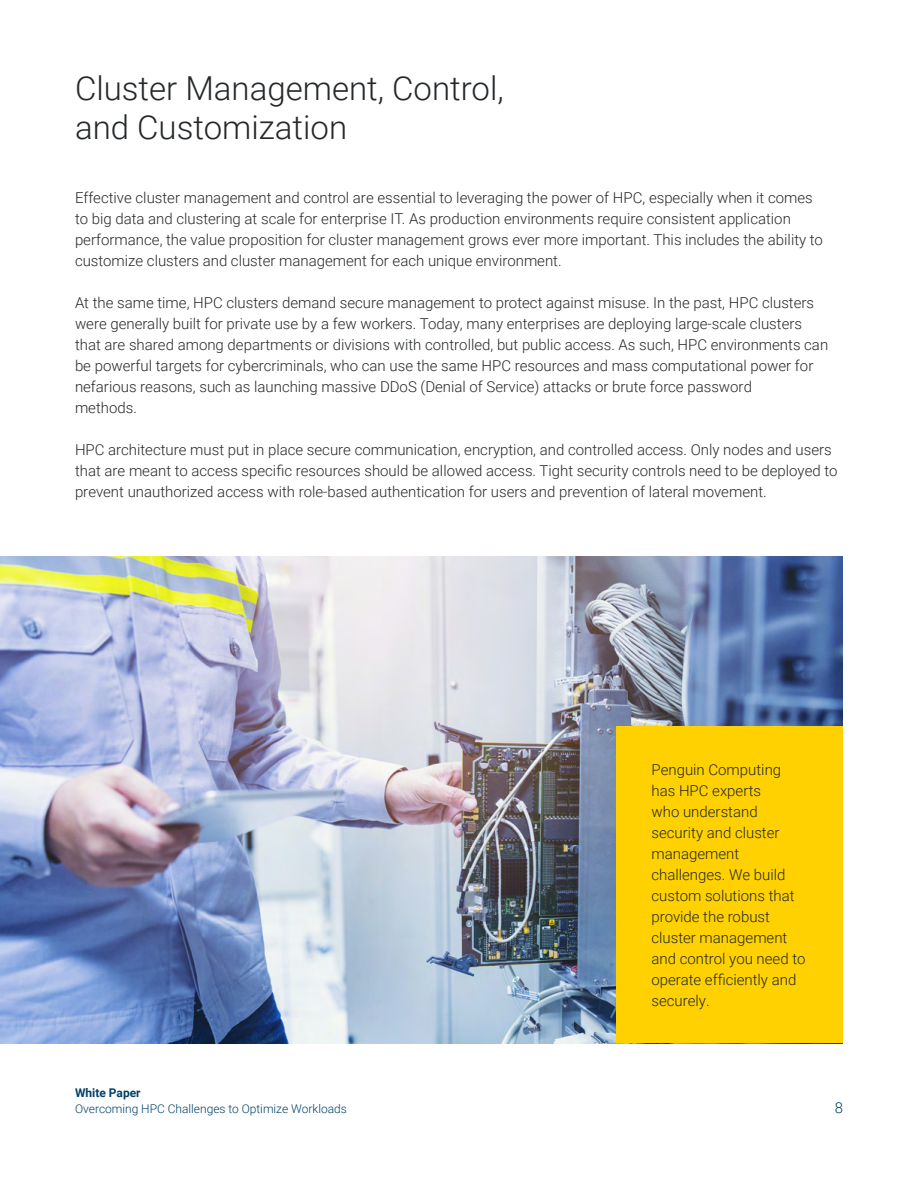
<style>
.page{position:relative;width:918px;height:1188px;background:#fff}
.page>*{position:absolute;margin:0;border:0;box-sizing:border-box;transform-origin:0 0}
.t1{font:300 33px/39.6px "Roboto";color:#25282a}
.t2{font:300 15px/21px "Roboto";color:#25282a}
.t3{font:300 15px "Roboto";color:#01426a}
.t4{font:300 12px "Roboto";color:#01426a}
.t5{font:700 12px "Roboto";color:#01426a}
</style>
<div class="page">
<img style="left:0;top:556px;width:843px;height:487px">
<div style="left:617px;top:727px;width:226px;height:316px;background:#ffd100"></div>
<h1 class="t1" style="left:75px;top:67px;width:430px">Cluster Management, Control, and Customization</h1>
<p class="t2" style="left:75px;top:187px;width:750px">Effective cluster management and control are essential to leveraging the power of HPC, especially when it comes to big data and clustering at scale for enterprise IT. As production environments require consistent application performance, the value proposition for cluster management grows ever more important. This includes the ability to customize clusters and cluster management for each unique environment.</p>
<p class="t2" style="left:75px;top:292px;width:755px">At the same time, HPC clusters demand secure management to protect against misuse. In the past, HPC clusters were generally built for private use by a few workers. Today, many enterprises are deploying large-scale clusters that are shared among departments or divisions with controlled, but public access. As such, HPC environments can be powerful targets for cybercriminals, who can use the same HPC resources and mass computational power for nefarious reasons, such as launching massive DDoS (Denial of Service) attacks or brute force password<br>methods.</p>
<p class="t2" style="left:75px;top:439px;width:764px">HPC architecture must put in place secure communication, encryption, and controlled access. Only nodes and users that are meant to access specific resources should be allowed access. Tight security controls need to be deployed to prevent unauthorized access with role-based authentication for users and prevention of lateral movement.</p>
<p class="t2" style="left:652px;top:759px;width:155px">Penguin Computing has HPC experts<br>who understand security and cluster management challenges. We build custom solutions that provide the robust cluster management and control you need to operate efficiently and securely.</p>
<p class="t5" style="left:75px;top:1084px;width:67px">White Paper</p>
<p class="t4" style="left:75px;top:1100px;width:273px">Overcoming HPC Challenges to Optimize Workloads</p>
<p class="t3" style="left:835px;top:1097px;width:10px">8</p>
</div>
